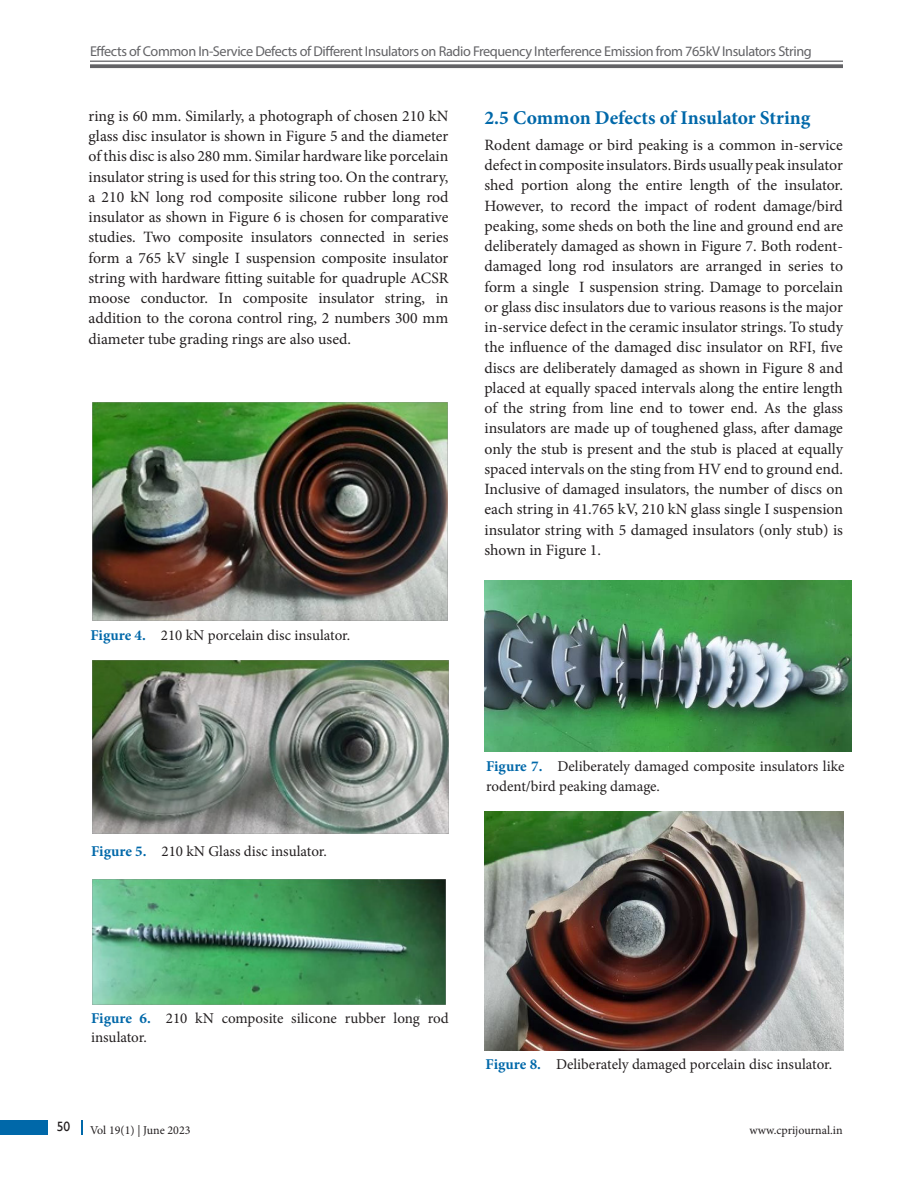
<style>
.page{position:relative;width:918px;height:1188px;background:#fff}
.page>*{position:absolute;margin:0;border:0;box-sizing:border-box;transform-origin:0 0}
.t1{font:700 19.5px "Minion Pro";letter-spacing:-.005em;color:#0068a9}
.Text{font:15.75px/20.2px "Minion Pro";color:#231f20;text-align:justify}
.Fig_cap{font:15px/19.5px "Minion Pro";letter-spacing:-.005em;color:#231f20}
.t2{font:14.25px "Myriad Pro";letter-spacing:-.03em;color:#636366}
.t3{font:13.5px "Gill Sans";color:#231f20}
.t4{font:12px "Minion Pro";color:#231f20}
.s1{font-weight:700;color:#0068a9}
</style>
<div class="page">
<hr style="left:90px;top:61px;width:753px;height:1px;background:#636366">
<svg style="left:90px;top:64px;width:753px;height:4px;background:#6f6f72"></svg>
<div style="left:0;top:1120px;width:47px;height:15px;background:#0068a9"></div>
<svg style="left:81px;top:1120px;width:1px;height:15px"></svg>
<img style="left:92px;top:402px;width:356px;height:219px">
<img style="left:92px;top:660px;width:357px;height:174px">
<img style="left:92px;top:879px;width:354px;height:126px">
<img style="left:484px;top:580px;width:367px;height:172px">
<img style="left:485px;top:811px;width:358px;height:239px">
<p class="t2" style="left:90px;top:43px;width:723px">Effects of Common In-Service Defects of Different Insulators on Radio Frequency Interference Emission from 765kV Insulators String</p>
<p class="Text" style="left:88px;top:106px;width:362px">ring is 60 mm. Similarly, a photograph of chosen 210 kN glass disc insulator is shown in Figure 5 and the diameter of this disc is also 280 mm. Similar hardware like porcelain insulator string is used for this string too. On the contrary, a 210 kN long rod composite silicone rubber long rod insulator as shown in Figure 6 is chosen for comparative studies. Two composite insulators connected in series form a 765 kV single I suspension composite insulator string with hardware fitting suitable for quadruple ACSR moose conductor. In composite insulator string, in addition to the corona control ring, 2 numbers 300 mm diameter tube grading rings are also used.</p>
<p class="Fig_cap" style="left:90px;top:626px;width:261px"><span class="s1">Figure 4.</span> 210 kN porcelain disc insulator.</p>
<h2 class="t1" style="left:484px;top:104px;width:327px">2.5 Common Defects of Insulator String</h2>
<p class="Text" style="left:484px;top:135px;width:360px">Rodent damage or bird peaking is a common in-service defect in composite insulators. Birds usually peak insulator shed portion along the entire length of the insulator.<br>However, to record the impact of rodent damage/bird peaking, some sheds on both the line and ground end are deliberately damaged as shown in Figure 7. Both rodent&shy;damaged long rod insulators are arranged in series to form a single I suspension string. Damage to porcelain or glass disc insulators due to various reasons is the major in-service defect in the ceramic insulator strings. To study the influence of the damaged disc insulator on RFI, five discs are deliberately damaged as shown in Figure 8 and placed at equally spaced intervals along the entire length of the string from line end to tower end. As the glass insulators are made up of toughened glass, after damage only the stub is present and the stub is placed at equally spaced intervals on the sting from HV end to ground end.<br>Inclusive of damaged insulators, the number of discs on each string in 41.765 kV, 210 kN glass single I suspension insulator string with 5 damaged insulators (only stub) is shown in Figure 1.</p>
<p class="Fig_cap" style="left:91px;top:842px;width:237px"><span class="s1">Figure 5.</span> 210 kN Glass disc insulator.</p>
<p class="Fig_cap" style="left:486px;top:757px;width:360px"><span class="s1">Figure 7.</span> Deliberately damaged composite insulators like rodent/bird peaking damage.</p>
<p class="Fig_cap" style="left:91px;top:1008px;width:359px"><span class="s1">Figure 6.</span> 210 kN composite silicone rubber long rod insulator.</p>
<p class="Fig_cap" style="left:486px;top:1054px;width:348px"><span class="s1">Figure 8.</span> Deliberately damaged porcelain disc insulator.</p>
<p class="t3" style="left:57px;top:1118px;width:15px">50</p>
<p class="t4" style="left:90px;top:1123px;width:102px">Vol 19(1) | June 2023</p>
<p class="t4" style="left:750px;top:1123px;width:95px">www.cprijournal.in</p>
</div>
